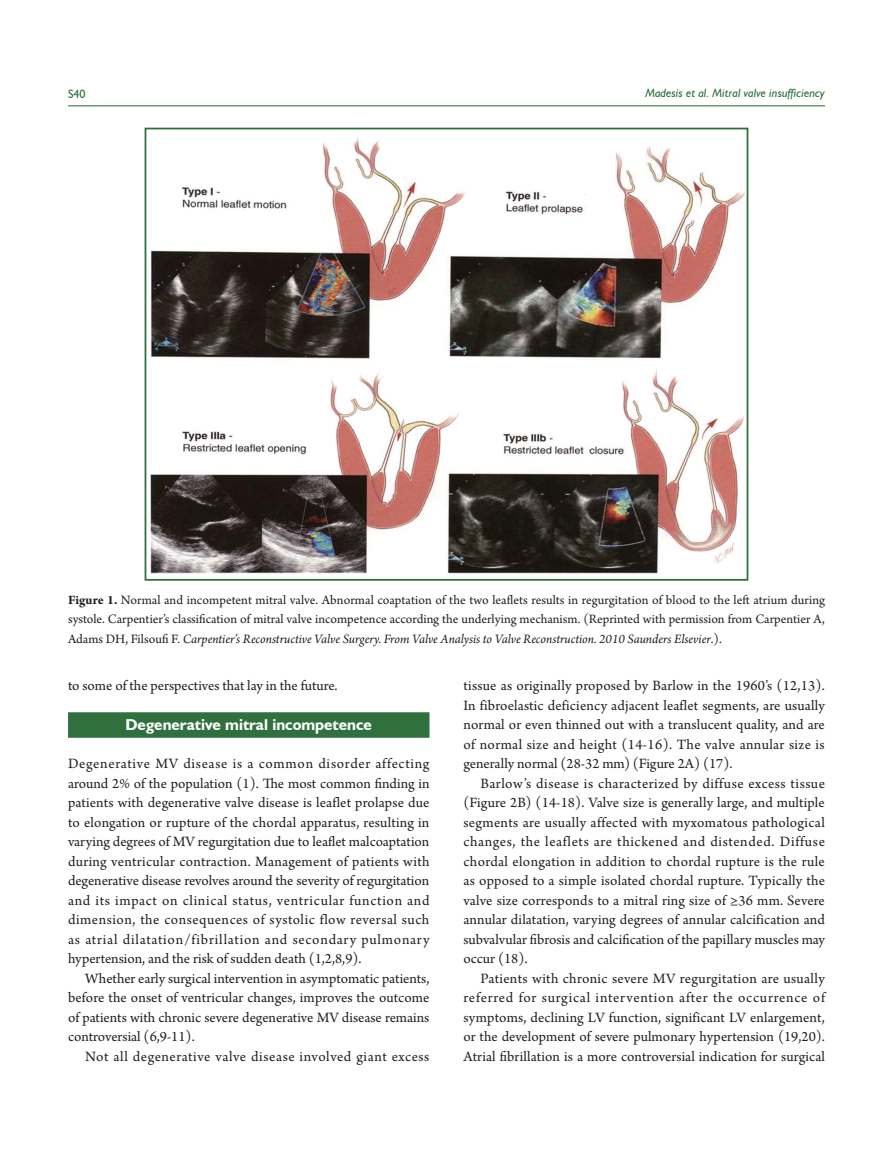
<style>
.page{position:relative;width:893px;height:1170px;background:#fff}
.page>*{position:absolute;margin:0;border:0;box-sizing:border-box;transform-origin:0 0}
.t1{font:700 15.75px "Humanist 521 BT";color:#fff}
.t2{font:15px/19.5px "Arno Pro";color:#231f20;text-align:justify}
.t3{font:15px "Arno Pro";letter-spacing:.035em;color:#231f20}
.t4{font:13.5px/19.5px "Arno Pro";color:#231f20;text-align:justify}
.t5{font:italic 12px "Humanist 521 BT";color:#30703e}
.t6{font:12px "Humanist 521 BT";color:#30703e}
.s1{font-weight:700}
.s2{font-style:italic}
</style>
<div class="page">
<hr style="left:68px;top:105px;width:757px;height:1px;background:#30703e">
<div style="left:68px;top:712px;width:361px;height:25px;background:#30703e"></div>
<img style="left:150px;top:136px;width:594px;height:438px">
<div style="left:145px;top:128px;width:603px;height:452px;border:2px solid #30703e"></div>
<p class="t6" style="left:68px;top:86px;width:19px">S40</p>
<p class="t5" style="left:645px;top:86px;width:181px">Madesis et al. Mitral valve insufficiency</p>
<p class="t4" style="left:68px;top:590px;width:759px"><span class="s1">Figure 1.</span> Normal and incompetent mitral valve. Abnormal coaptation of the two leaflets results in regurgitation of blood to the left atrium during systole. Carpentier’s classification of mitral valve incompetence according the underlying mechanism. (Reprinted with permission from Carpentier A, Adams DH, Filsoufi F. <span class="s2">Carpentier’s Reconstructive Valve Surgery. From Valve Analysis to Valve Reconstruction. 2010 Saunders Elsevier</span>.).</p>
<p class="t2" style="left:68px;top:676px;width:271px">to some of the perspectives that lay in the future.</p>
<p class="t1" style="left:125px;top:715px;width:248px">Degenerative mitral incompetence</p>
<p class="t2" style="left:68px;top:754px;width:363px">Degenerative MV disease is a common disorder affecting around 2% of the population (1). The most common finding in patients with degenerative valve disease is leaflet prolapse due to elongation or rupture of the chordal apparatus, resulting in varying degrees of MV regurgitation due to leaflet malcoaptation during ventricular contraction. Management of patients with degenerative disease revolves around the severity of regurgitation and its impact on clinical status, ventricular function and dimension, the consequences of systolic flow reversal such as atrial dilatation/fibrillation and secondary pulmonary hypertension, and the risk of sudden death (1,2,8,9).</p>
<p class="t2" style="left:68px;top:969px;width:363px;text-indent:17px">Whether early surgical intervention in asymptomatic patients, before the onset of ventricular changes, improves the outcome of patients with chronic severe degenerative MV disease remains controversial (6,9-11).</p>
<p class="t3" style="left:85px;top:1047px;width:346px">Not all degenerative valve disease involved giant excess</p>
<p class="t2" style="left:463px;top:676px;width:363px">tissue as originally proposed by Barlow in the 1960’s (12,13).<br>In fibroelastic deficiency adjacent leaflet segments, are usually normal or even thinned out with a translucent quality, and are of normal size and height (14-16). The valve annular size is generally normal (28-32 mm) (Figure 2A) (17).</p>
<p class="t2" style="left:463px;top:774px;width:363px;text-indent:17px">Barlow’s disease is characterized by diffuse excess tissue (Figure 2B) (14-18). Valve size is generally large, and multiple segments are usually affected with myxomatous pathological changes, the leaflets are thickened and distended. Diffuse chordal elongation in addition to chordal rupture is the rule as opposed to a simple isolated chordal rupture. Typically the valve size corresponds to a mitral ring size of ≥36 mm. Severe annular dilatation, varying degrees of annular calcification and subvalvular fibrosis and calcification of the papillary muscles may occur (18).</p>
<p class="t2" style="left:463px;top:969px;width:363px;text-indent:17px">Patients with chronic severe MV regurgitation are usually referred for surgical intervention after the occurrence of symptoms, declining LV function, significant LV enlargement, or the development of severe pulmonary hypertension (19,20).<br>Atrial fibrillation is a more controversial indication for surgical</p>
</div>
